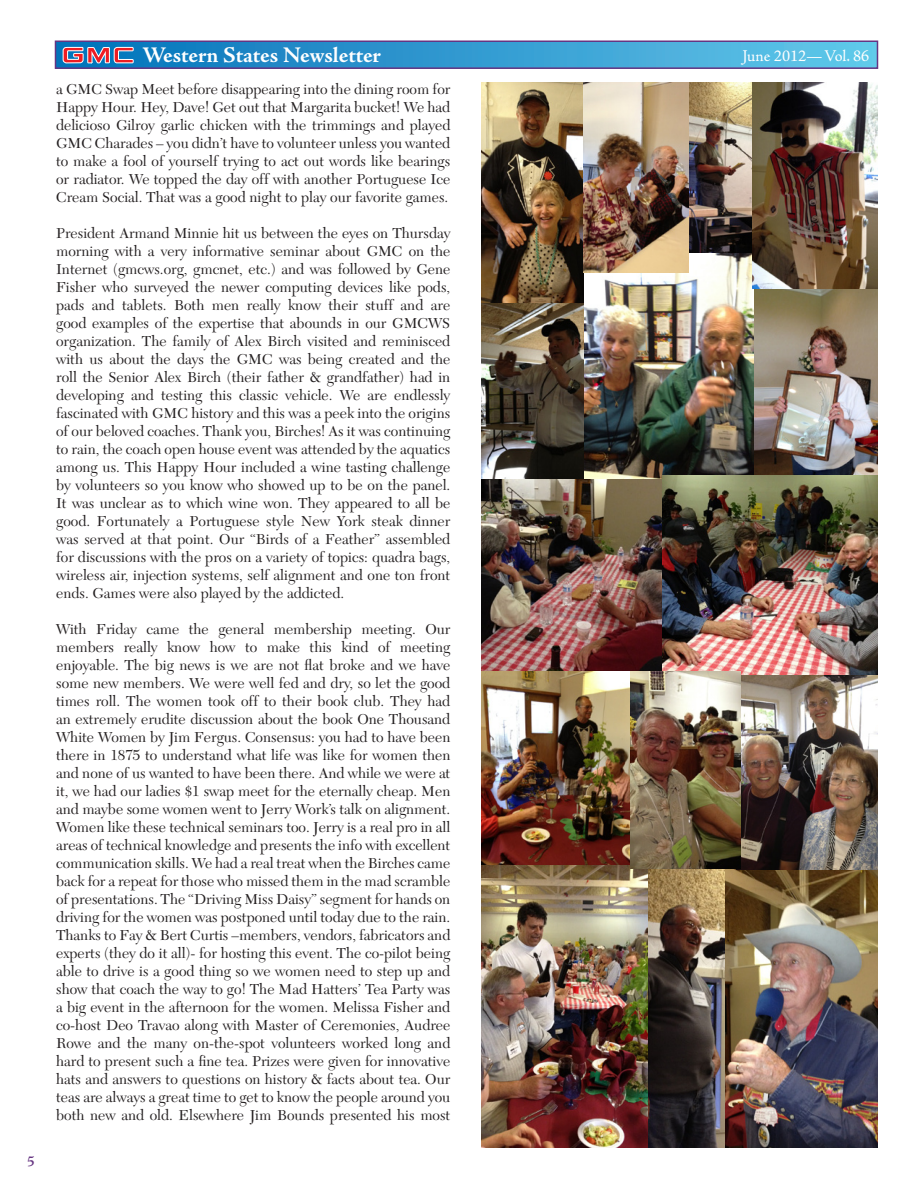
<style>
.page{position:relative;width:918px;height:1188px;background:#fff}
.page>*{position:absolute;margin:0;border:0;box-sizing:border-box;transform-origin:0 0}
.t1{font:700 22.5px "Adobe Jenson Pro";letter-spacing:-.005em;color:#fff}
.t2{font:16.5px "Adobe Jenson Pro";color:#fff}
.t3{font:15px/18px "New Caledonia";color:#231f20;text-align:justify}
.t4{font:600 15px "Adobe Jenson Pro";color:#663582}
</style>
<div class="page">
<div style="left:56px;top:41px;width:822px;height:27px;background:linear-gradient(to right,#0270b9,#63c7ea)"></div>
<div style="left:55px;top:40px;width:823px;height:29px;border:2px solid #663582"></div>
<svg style="left:61px;top:43px;width:74px;height:22px;background:#7579a0"></svg>
<img style="left:482px;top:302px;width:141px;height:178px">
<img style="left:482px;top:480px;width:181px;height:191px">
<img style="left:753px;top:288px;width:125px;height:187px">
<img style="left:689px;top:82px;width:64px;height:172px">
<img style="left:725px;top:868px;width:153px;height:279px">
<img style="left:482px;top:671px;width:254px;height:197px">
<img style="left:736px;top:675px;width:142px;height:194px">
<img style="left:648px;top:868px;width:77px;height:279px">
<img style="left:482px;top:83px;width:102px;height:219px">
<img style="left:584px;top:254px;width:169px;height:225px">
<img style="left:584px;top:82px;width:105px;height:191px">
<img style="left:753px;top:82px;width:125px;height:206px">
<img style="left:663px;top:475px;width:215px;height:200px">
<img style="left:482px;top:866px;width:166px;height:282px">
<p class="t4" style="left:27px;top:1153px;width:9px">5</p>
<h1 class="t1" style="left:142px;top:42px;width:240px">Western States Newsletter</h1>
<p class="t2" style="left:743px;top:46px;width:128px">June 2012—Vol. 86</p>
<p class="t3" style="left:56px;top:81px;width:396px">a GMC Swap Meet before disappearing into the dining room for Happy Hour. Hey, Dave! Get out that Margarita bucket! We had delicioso Gilroy garlic chicken with the trimmings and played GMC Charades – you didn’t have to volunteer unless you wanted to make a fool of yourself trying to act out words like bearings or radiator. We topped the day off with another Portuguese Ice Cream Social. That was a good night to play our favorite games.</p>
<p class="t3" style="left:56px;top:225px;width:396px">President Armand Minnie hit us between the eyes on Thursday morning with a very informative seminar about GMC on the Internet (gmcws.org, gmcnet, etc.) and was followed by Gene Fisher who surveyed the newer computing devices like pods, pads and tablets. Both men really know their stuff and are good examples of the expertise that abounds in our GMCWS organization. The family of Alex Birch visited and reminisced with us about the days the GMC was being created and the roll the Senior Alex Birch (their father &amp; grandfather) had in developing and testing this classic vehicle. We are endlessly fascinated with GMC history and this was a peek into the origins of our beloved coaches. Thank you, Birches! As it was continuing to rain, the coach open house event was attended by the aquatics among us. This Happy Hour included a wine tasting challenge by volunteers so you know who showed up to be on the panel.<br>It was unclear as to which wine won. They appeared to all be good. Fortunately a Portuguese style New York steak dinner was served at that point. Our “Birds of a Feather” assembled for discussions with the pros on a variety of topics: quadra bags, wireless air, injection systems, self alignment and one ton front ends. Games were also played by the addicted.</p>
<p class="t3" style="left:56px;top:621px;width:396px">With Friday came the general membership meeting. Our members really know how to make this kind of meeting enjoyable. The big news is we are not flat broke and we have some new members. We were well fed and dry, so let the good times roll. The women took off to their book club. They had an extremely erudite discussion about the book One Thousand White Women by Jim Fergus. Consensus: you had to have been there in 1875 to understand what life was like for women then and none of us wanted to have been there. And while we were at it, we had our ladies $1 swap meet for the eternally cheap. Men and maybe some women went to Jerry Work’s talk on alignment.<br>Women like these technical seminars too. Jerry is a real pro in all areas of technical knowledge and presents the info with excellent communication skills. We had a real treat when the Birches came back for a repeat for those who missed them in the mad scramble of presentations. The “Driving Miss Daisy” segment for hands on driving for the women was postponed until today due to the rain.<br>Thanks to Fay &amp; Bert Curtis –members, vendors, fabricators and experts (they do it all)- for hosting this event. The co-pilot being able to drive is a good thing so we women need to step up and show that coach the way to go! The Mad Hatters’ Tea Party was a big event in the afternoon for the women. Melissa Fisher and co-host Deo Travao along with Master of Ceremonies, Audree Rowe and the many on-the-spot volunteers worked long and hard to present such a fine tea. Prizes were given for innovative hats and answers to questions on history &amp; facts about tea. Our teas are always a great time to get to know the people around you both new and old. Elsewhere Jim Bounds presented his most</p>
</div>
